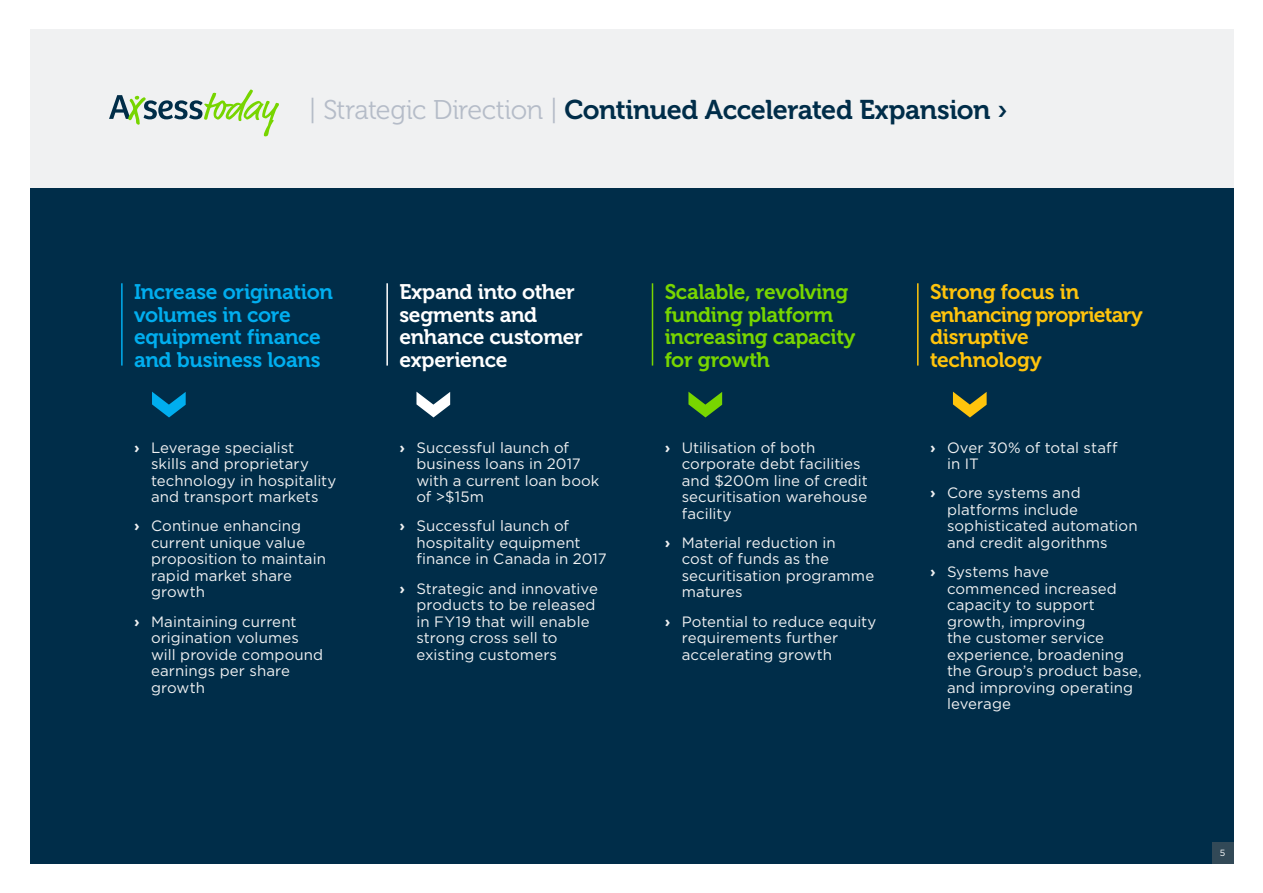
<style>
.page{position:relative;width:1263px;height:893px;background:#fff}
.page>*{position:absolute;margin:0;border:0;box-sizing:border-box;transform-origin:0 0}
.t1{font:27px "Museo 700";letter-spacing:-.015em;color:#002d49}
.t2{font:21px/22.5px "Museo 700";letter-spacing:-.015em;color:#00aeef}
.t3{font:21px/22.5px "Museo 700";letter-spacing:-.015em;color:#78d600}
.t4{font:21px/22.5px "Museo 700";letter-spacing:-.02em;color:#ffc40c}
.t5{font:21px/22.5px "Museo 700";letter-spacing:-.015em;color:#fff}
.t6{font:15px/16.5px "Gotham";letter-spacing:.005em;color:#f0f1f2}
.t7{font:9px "Gotham";color:#fff}
.s1{font-family:"Museo 300";color:#b5bcc8}
.s2{font-weight:700}
</style>
<div class="page">
<div style="left:30px;top:30px;width:1203px;height:833px;background:#f0f1f2"></div>
<div style="left:30px;top:188px;width:1203px;height:675px;background:#002d49"></div>
<svg style="left:109px;top:90px;width:170px;height:46px"></svg>
<hr style="left:121px;top:283px;width:2px;height:83px;background:#00aeef">
<hr style="left:386px;top:283px;width:2px;height:83px;background:#fff">
<hr style="left:652px;top:283px;width:1px;height:83px;background:#78d600">
<hr style="left:917px;top:283px;width:1px;height:83px;background:#ffc40c">
<svg style="left:152px;top:392px;width:34px;height:25px"></svg>
<svg style="left:416px;top:392px;width:34px;height:25px"></svg>
<svg style="left:688px;top:392px;width:34px;height:25px"></svg>
<svg style="left:953px;top:392px;width:34px;height:25px"></svg>
<div style="left:1212px;top:842px;width:21px;height:21px;background:#324957"></div>
<h1 class="t1" style="left:309px;top:95px;width:700px"><span class="s1">| Strategic Direction |</span> Continued Accelerated Expansion ›</h1>
<h2 class="t2" style="left:134px;top:281px;width:200px">Increase origination volumes in core equipment finance and business loans</h2>
<p class="t6" style="left:151px;top:439px;width:187px;text-indent:-17px"><span class="s2">›</span> Leverage specialist<br>skills and proprietary technology in hospitality and transport markets</p>
<p class="t6" style="left:151px;top:518px;width:176px;text-indent:-17px"><span class="s2">›</span> Continue enhancing current unique value proposition to maintain rapid market share growth</p>
<p class="t6" style="left:151px;top:613px;width:174px;text-indent:-17px"><span class="s2">›</span> Maintaining current origination volumes will provide compound earnings per share growth</p>
<h2 class="t5" style="left:399px;top:281px;width:185px">Expand into other segments and enhance customer experience</h2>
<p class="t6" style="left:416px;top:439px;width:185px;text-indent:-17px"><span class="s2">›</span> Successful launch of business loans in 2017 with a current loan book of &gt;$15m</p>
<p class="t6" style="left:416px;top:518px;width:192px;text-indent:-17px"><span class="s2">›</span> Successful launch of hospitality equipment finance in Canada in 2017</p>
<p class="t6" style="left:416px;top:580px;width:183px;text-indent:-17px"><span class="s2">›</span> Strategic and innovative products to be released in FY19 that will enable strong cross sell to existing customers</p>
<h2 class="t3" style="left:665px;top:281px;width:192px">Scalable, revolving funding platform increasing capacity for growth</h2>
<p class="t6" style="left:682px;top:439px;width:188px;text-indent:-17px"><span class="s2">›</span> Utilisation of both corporate debt facilities and $200m line of credit securitisation warehouse facility</p>
<p class="t6" style="left:682px;top:534px;width:194px;text-indent:-17px"><span class="s2">›</span> Material reduction in<br>cost of funds as the securitisation programme matures</p>
<p class="t6" style="left:682px;top:613px;width:196px;text-indent:-17px"><span class="s2">›</span> Potential to reduce equity requirements further accelerating growth</p>
<h2 class="t4" style="left:930px;top:281px;width:214px">Strong focus in enhancing proprietary disruptive technology</h2>
<p class="t6" style="left:947px;top:439px;width:172px;text-indent:-17px"><span class="s2">›</span> Over 30% of total staff in IT</p>
<p class="t6" style="left:947px;top:485px;width:192px;text-indent:-17px"><span class="s2">›</span> Core systems and platforms include sophisticated automation and credit algorithms</p>
<p class="t6" style="left:947px;top:563px;width:196px;text-indent:-17px"><span class="s2">›</span> Systems have commenced increased capacity to support growth, improving<br>the customer service experience, broadening the Group’s product base, and improving operating leverage</p>
<p class="t7" style="left:1220px;top:847px;width:7px">5</p>
</div>
